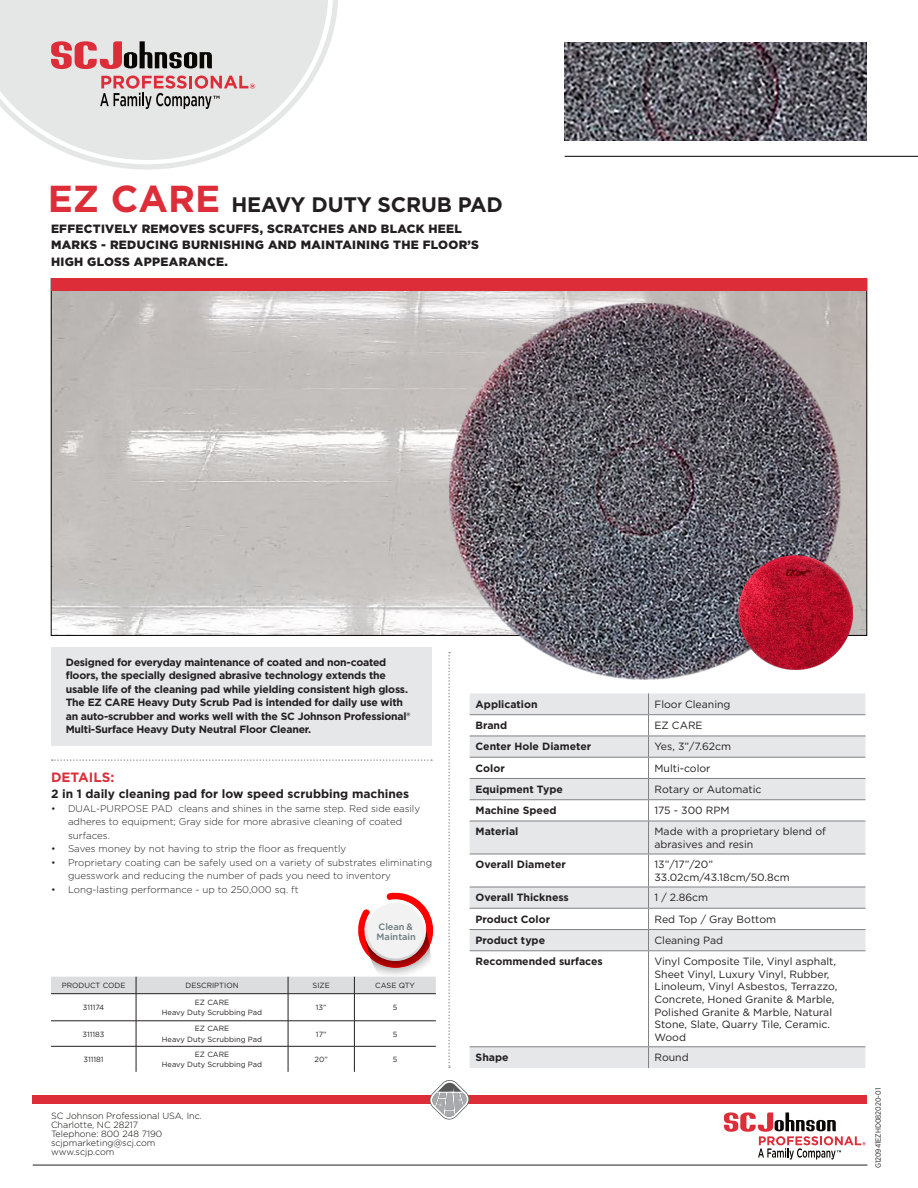
<style>
.page{position:relative;width:918px;height:1188px;background:#fff}
.page>*{position:absolute;margin:0;border:0;box-sizing:border-box;transform-origin:0 0}
.t1{font:700 21px "Gotham";letter-spacing:-.01em;color:#231f20}
.t2{font:700 13.5px "Gotham";color:#dd2d39}
.t3{font:900 12px/16.5px "Gotham";letter-spacing:.025em;color:#231f20}
.t4{font:700 12px "Gotham";color:#231f20}
.t5{font:10.5px/12.6px "Gotham";color:#231f20}
.t6{font:700 10.5px/13.5px "Gotham";letter-spacing:-.02em;color:#231f20}
.t7{font:700 10.5px "Gotham";color:#231f20}
.t8{font:300 9.75px/13.5px "Gotham";color:#231f20}
.t9{font:500 9.15px/9.9px "Gotham";color:#69787d}
._08_Copy_Prokyon_8_7{font:300 9px "Gotham";color:#0a0604}
.t10{font:7.5px "Gotham";color:#231f20}
.t11{font:7.5px "Gotham Narrow";color:#231f20}
.s1{font-size:37.5px;color:#dd2d39}
</style>
<div class="page">
<svg style="left:358px;top:893px;width:76px;height:76px"></svg>
<img style="left:53px;top:291px;width:812px;height:343px">
<div style="left:51px;top:278px;width:816px;height:13px;background:#dd2d39"></div>
<div style="left:51px;top:648px;width:381px;height:98px;background:#e6e7e9"></div>
<hr style="left:565px;top:156px;width:353px;height:1px;background:#000">
<svg style="left:86px;top:0;width:252px;height:170px"></svg>
<svg style="left:0;top:0;width:328px;height:160px;fill:#e5e6e6"></svg>
<svg style="left:51px;top:41px;width:161px;height:28px;background:#b28789"></svg>
<svg style="left:100px;top:76px;width:155px;height:33px;background:#ccadaf"></svg>
<svg style="left:448px;top:652px;width:2px;height:416px"></svg>
<img style="left:450px;top:303px;width:390px;height:376px">
<svg style="left:470px;top:693px;width:395px;height:375px;fill:#e6e7e9"></svg>
<svg style="left:470px;top:800px;width:395px;height:246px"></svg>
<hr style="left:470px;top:714px;width:179px;height:1px;background:#808285">
<hr style="left:649px;top:714px;width:216px;height:1px;background:#808285">
<hr style="left:470px;top:736px;width:179px;height:1px;background:#808285">
<hr style="left:649px;top:736px;width:216px;height:1px;background:#808285">
<hr style="left:470px;top:757px;width:179px;height:1px;background:#808285">
<hr style="left:649px;top:757px;width:216px;height:1px;background:#808285">
<hr style="left:470px;top:778px;width:179px;height:1px;background:#808285">
<hr style="left:649px;top:778px;width:216px;height:1px;background:#808285">
<hr style="left:470px;top:799px;width:179px;height:1px;background:#808285">
<hr style="left:649px;top:799px;width:216px;height:1px;background:#808285">
<svg style="left:648px;top:693px;width:1px;height:128px"></svg>
<hr style="left:470px;top:821px;width:179px;height:1px;background:#808285">
<hr style="left:649px;top:821px;width:216px;height:1px;background:#808285">
<hr style="left:648px;top:821px;width:1px;height:33px;background:#808285">
<hr style="left:470px;top:854px;width:179px;height:1px;background:#808285">
<hr style="left:649px;top:854px;width:216px;height:1px;background:#808285">
<hr style="left:648px;top:854px;width:1px;height:33px;background:#808285">
<hr style="left:470px;top:887px;width:179px;height:1px;background:#808285">
<hr style="left:649px;top:887px;width:216px;height:1px;background:#808285">
<hr style="left:470px;top:908px;width:179px;height:1px;background:#808285">
<hr style="left:649px;top:908px;width:216px;height:1px;background:#808285">
<hr style="left:470px;top:929px;width:179px;height:1px;background:#808285">
<hr style="left:649px;top:929px;width:216px;height:1px;background:#808285">
<svg style="left:648px;top:887px;width:1px;height:63px"></svg>
<hr style="left:470px;top:950px;width:179px;height:1px;background:#808285">
<hr style="left:649px;top:950px;width:216px;height:1px;background:#808285">
<hr style="left:648px;top:951px;width:1px;height:95px;background:#808285">
<hr style="left:470px;top:1046px;width:179px;height:1px;background:#808285">
<hr style="left:649px;top:1046px;width:216px;height:1px;background:#808285">
<svg style="left:648px;top:1047px;width:1px;height:21px"></svg>
<svg style="left:52px;top:759px;width:380px;height:2px"></svg>
<hr style="left:33px;top:1165px;width:834px;height:1px;background:#231f20">
<svg style="left:724px;top:1112px;width:142px;height:48px"></svg>
<svg style="left:51px;top:977px;width:385px;height:95px"></svg>
<img style="left:738px;top:555px;width:114px;height:115px">
<img style="left:565px;top:43px;width:302px;height:98px">
<div style="left:33px;top:1095px;width:834px;height:9px;background:#dd2d39"></div>
<svg style="left:430px;top:1080px;width:39px;height:40px"></svg>
<p class="t1" style="left:48px;top:191px;width:457px"><span class="s1">EZ CARE</span> HEAVY DUTY SCRUB PAD</p>
<p class="t3" style="left:51px;top:220px;width:430px">EFFECTIVELY REMOVES SCUFFS, SCRATCHES AND BLACK HEEL<br>MARKS - REDUCING BURNISHING AND MAINTAINING THE FLOOR’S<br>HIGH GLOSS APPEARANCE.</p>
<p class="t6" style="left:66px;top:655px;width:346px">Designed for everyday maintenance of coated and non-coated floors, the specially designed abrasive technology extends the usable life of the cleaning pad while yielding consistent high gloss.<br>The EZ CARE Heavy Duty Scrub Pad is intended for daily use with an auto-scrubber and works well with the SC Johnson Professional® Multi-Surface Heavy Duty Neutral Floor Cleaner.</p>
<p class="t2" style="left:51px;top:768px;width:65px">DETAILS:</p>
<p class="t4" style="left:51px;top:786px;width:360px">2 in 1 daily cleaning pad for low speed scrubbing machines</p>
<p class="t8" style="left:68px;top:801px;width:354px;text-indent:-17px">• DUAL-PURPOSE PAD cleans and shines in the same step. Red side easily adheres to equipment; Gray side for more abrasive cleaning of coated surfaces.</p>
<p class="t8" style="left:51px;top:842px;width:297px">• Saves money by not having to strip the floor as frequently</p>
<p class="t8" style="left:68px;top:855px;width:366px;text-indent:-17px">• Proprietary coating can be safely used on a variety of substrates eliminating guesswork and reducing the number of pads you need to inventory</p>
<p class="t8" style="left:51px;top:882px;width:249px">• Long-lasting performance - up to 250,000 sq. ft</p>
<p class="t9" style="left:377px;top:922px;width:41px">Clean &amp;<br>Maintain</p>
<p class="t10" style="left:62px;top:981px;width:65px">PRODUCT CODE</p>
<p class="t10" style="left:185px;top:981px;width:55px">DESCRIPTION</p>
<p class="t10" style="left:313px;top:981px;width:19px">SIZE</p>
<p class="t10" style="left:375px;top:981px;width:41px">CASE QTY</p>
<p class="t10" style="left:83px;top:1003px;width:23px">311174</p>
<p class="t10" style="left:195px;top:998px;width:36px">EZ CARE</p>
<p class="t10" style="left:162px;top:1008px;width:102px">Heavy Duty Scrubbing Pad</p>
<p class="t10" style="left:316px;top:1003px;width:12px">13”</p>
<p class="t10" style="left:393px;top:1003px;width:6px">5</p>
<p class="t10" style="left:83px;top:1029px;width:23px">311183</p>
<p class="t10" style="left:195px;top:1024px;width:36px">EZ CARE</p>
<p class="t10" style="left:162px;top:1034px;width:102px">Heavy Duty Scrubbing Pad</p>
<p class="t10" style="left:316px;top:1029px;width:12px">17”</p>
<p class="t10" style="left:393px;top:1029px;width:6px">5</p>
<p class="t10" style="left:84px;top:1055px;width:22px">311181</p>
<p class="t10" style="left:195px;top:1049px;width:36px">EZ CARE</p>
<p class="t10" style="left:162px;top:1060px;width:102px">Heavy Duty Scrubbing Pad</p>
<p class="t10" style="left:315px;top:1055px;width:15px">20”</p>
<p class="t10" style="left:393px;top:1055px;width:6px">5</p>
<p class="_08_Copy_Prokyon_8_7" style="left:51px;top:1110px;width:152px">SC Johnson Professional USA, Inc.</p>
<p class="_08_Copy_Prokyon_8_7" style="left:51px;top:1119px;width:88px">Charlotte, NC 28217</p>
<p class="_08_Copy_Prokyon_8_7" style="left:51px;top:1128px;width:113px">Telephone: 800 248 7190</p>
<p class="_08_Copy_Prokyon_8_7" style="left:51px;top:1137px;width:106px">scjpmarketing@scj.com</p>
<p class="_08_Copy_Prokyon_8_7" style="left:51px;top:1146px;width:65px">www.scjp.com</p>
<p class="t7" style="left:476px;top:697px;width:64px">Application</p>
<p class="t5" style="left:655px;top:698px;width:78px">Floor Cleaning</p>
<p class="t6" style="left:476px;top:719px;width:33px">Brand</p>
<p class="t5" style="left:655px;top:719px;width:50px">EZ CARE</p>
<p class="t7" style="left:476px;top:740px;width:117px">Center Hole Diameter</p>
<p class="t5" style="left:655px;top:740px;width:78px">Yes, 3”/7.62cm</p>
<p class="t6" style="left:476px;top:761px;width:31px">Color</p>
<p class="t5" style="left:655px;top:761px;width:58px">Multi-color</p>
<p class="t7" style="left:476px;top:782px;width:89px">Equipment Type</p>
<p class="t5" style="left:655px;top:783px;width:108px">Rotary or Automatic</p>
<p class="t7" style="left:476px;top:803px;width:82px">Machine Speed</p>
<p class="t5" style="left:655px;top:804px;width:77px">175 - 300 RPM</p>
<p class="t7" style="left:476px;top:825px;width:44px">Material</p>
<p class="t5" style="left:655px;top:825px;width:173px">Made with a proprietary blend of abrasives and resin</p>
<p class="t7" style="left:476px;top:858px;width:92px">Overall Diameter</p>
<p class="t5" style="left:655px;top:858px;width:60px">13”/17”/20”</p>
<p class="t5" style="left:655px;top:871px;width:137px">33.02cm/43.18cm/50.8cm</p>
<p class="t7" style="left:476px;top:891px;width:95px">Overall Thickness</p>
<p class="t5" style="left:655px;top:891px;width:55px">1 / 2.86cm</p>
<p class="t7" style="left:476px;top:912px;width:76px">Product Color</p>
<p class="t5" style="left:655px;top:912px;width:123px">Red Top / Gray Bottom</p>
<p class="t7" style="left:476px;top:933px;width:71px">Product type</p>
<p class="t5" style="left:655px;top:934px;width:70px">Cleaning Pad</p>
<p class="t7" style="left:476px;top:954px;width:129px">Recommended surfaces</p>
<p class="t5" style="left:655px;top:955px;width:184px">Vinyl Composite Tile, Vinyl asphalt,<br>Sheet Vinyl, Luxury Vinyl, Rubber,<br>Linoleum, Vinyl Asbestos, Terrazzo,<br>Concrete, Honed Granite &amp; Marble,<br>Polished Granite &amp; Marble, Natural<br>Stone, Slate, Quarry Tile, Ceramic.<br>Wood</p>
<p class="t6" style="left:476px;top:1051px;width:35px">Shape</p>
<p class="t5" style="left:655px;top:1051px;width:36px">Round</p>
<p class="t11" style="left:873px;top:1168px;width:82px;rotate:-90deg">G120941EZHD082020-01</p>
</div>
